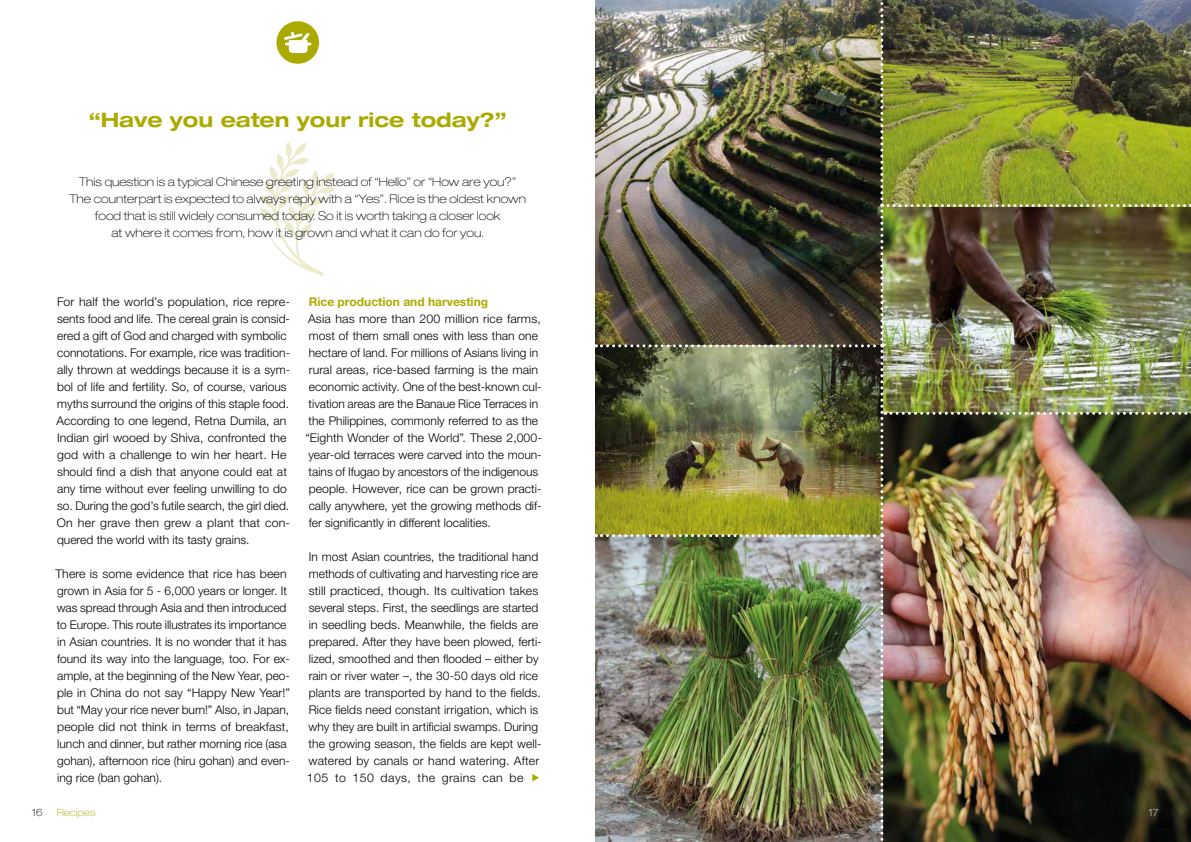
<style>
.page{position:relative;width:1191px;height:842px;background:#fff}
.page>*{position:absolute;margin:0;border:0;box-sizing:border-box;transform-origin:0 0}
.t1{font:700 expanded 20px "Helvetica Neue LTW1 G";color:#abaa00}
.t2{font:300 12px/17px "Helvetica Neue LTW1 G";color:#000}
.t3{font:100 expanded 12px/17px "Helvetica Neue LTW1 G";color:#000;text-align:center}
.t4{font:700 12px "Helvetica Neue LTW1 G";color:#abaa00}
.t5{font:100 expanded 10px "Helvetica Neue LTW1 G";color:#abaa00}
.t6{font:100 expanded 10px "Helvetica Neue LTW1 G";color:#000}
.t7{font:100 expanded 10px "Helvetica Neue LTW1 G";color:#fff}
</style>
<div class="page">
<svg style="left:260px;top:142px;width:76px;height:134px"></svg>
<img style="left:595px;top:0;width:596px;height:842px">
<div style="left:276px;top:21px;width:43px;height:43px;background:#abaa00;border-radius:50%"></div>
<svg style="left:284px;top:32px;width:28px;height:21px"></svg>
<h1 class="t1" style="left:89px;top:107px;width:419px">“Have you eaten your rice today?”</h1>
<p class="t3" style="left:69px;top:173px;width:458px">This question is a typical Chinese greeting instead of “Hello” or “How are you?” The counterpart is expected to always reply with a “Yes”. Rice is the oldest known food that is still widely consumed today. So it is worth taking a closer look<br>at where it comes from, how it is grown and what it can do for you.</p>
<p class="t2" style="left:56px;top:293px;width:235px">For half the world’s population, rice repre&shy;sents food and life. The cereal grain is consid&shy;ered a gift of God and charged with symbolic connotations. For example, rice was tradition&shy;ally thrown at weddings because it is a sym&shy;bol of life and fertility. So, of course, various myths surround the origins of this staple food.<br>According to one legend, Retna Dumila, an Indian girl wooed by Shiva, confronted the god with a challenge to win her heart. He should find a dish that anyone could eat at any time without ever feeling unwilling to do so. During the god’s futile search, the girl died.<br>On her grave then grew a plant that con&shy;quered the world with its tasty grains.</p>
<p class="t2" style="left:55px;top:565px;width:236px">There is some evidence that rice has been grown in Asia for 5 - 6,000 years or longer. It was spread through Asia and then introduced to Europe. This route illustrates its importance in Asian countries. It is no wonder that it has found its way into the language, too. For ex&shy;ample, at the beginning of the New Year, peo&shy;ple in China do not say “Happy New Year!” but “May your rice never burn!” Also, in Japan, people did not think in terms of breakfast, lunch and dinner, but rather morning rice (asa gohan), afternoon rice (hiru gohan) and even&shy;ing rice (ban gohan).</p>
<p class="t4" style="left:309px;top:294px;width:181px">Rice production and harvesting</p>
<p class="t2" style="left:305px;top:310px;width:238px">Asia has more than 200 million rice farms, most of them small ones with less than one hectare of land. For millions of Asians living in rural areas, rice-based farming is the main economic activity. One of the best-known cul&shy;tivation areas are the Banaue Rice Terraces in the Philippines, commonly referred to as the “Eighth Wonder of the World”. These 2,000- year-old terraces were carved into the moun&shy;tains of Ifugao by ancestors of the indigenous people. However, rice can be grown practi&shy;cally anywhere, yet the growing methods dif&shy;fer significantly in different localities.</p>
<p class="t2" style="left:307px;top:548px;width:236px">In most Asian countries, the traditional hand methods of cultivating and harvesting rice are still practiced, though. Its cultivation takes several steps. First, the seedlings are started in seedling beds. Meanwhile, the fields are prepared. After they have been plowed, ferti&shy;lized, smoothed and then flooded – either by rain or river water –, the 30-50 days old rice plants are transported by hand to the fields.<br>Rice fields need constant irrigation, which is why they are built in artificial swamps. During the growing season, the fields are kept well&shy;watered by canals or hand watering. After 105 to 150 days, the grains can be</p>
<p class="t6" style="left:32px;top:806px;width:12px">16</p>
<p class="t5" style="left:57px;top:806px;width:40px">Recipes</p>
<p class="t7" style="left:1148px;top:806px;width:12px">17</p>
</div>
